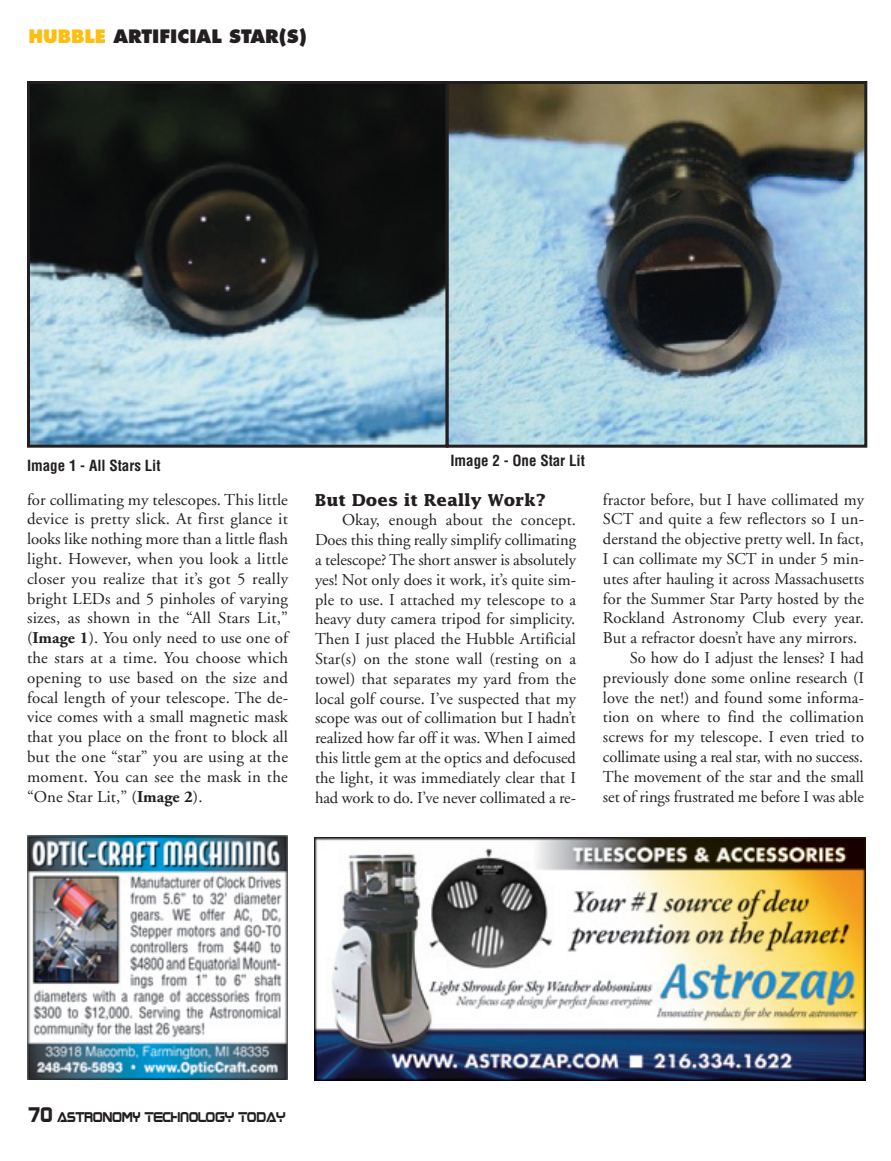
<style>
.page{position:relative;width:891px;height:1161px;background:#fff}
.page>*{position:absolute;margin:0;border:0;box-sizing:border-box;transform-origin:0 0}
.t1{font:800 18px "Futura";color:#231f20}
.t2{font:16.5px/19.8px "Adobe Garamond";color:#231f20;text-align:justify}
.t3{font:700 16.5px "Lucida";color:#231f20}
.t4{font:700 condensed 15px "Helvetica";color:#231f20}
.t5{font:11.4px "Boom Box";color:#231f20;scale:.9 1}
.s1{color:#fdbe12}
.s2{font-weight:700}
.s3{font-size:17.1px}
</style>
<div class="page">
<img style="left:315px;top:837px;width:550px;height:243px">
<img style="left:27px;top:836px;width:261px;height:244px">
<img style="left:31px;top:85px;width:414px;height:359px">
<div style="left:27px;top:81px;width:422px;height:367px;border:3px solid #231f20"></div>
<svg style="left:450px;top:85px;width:413px;height:359px;background:#80959a"></svg>
<div style="left:446px;top:81px;width:421px;height:367px;border:3px solid #231f20"></div>
<p class="t1" style="left:28px;top:29px;width:280px"><span class="s1">HUBBLE</span> ARTIFICIAL STAR(S)</p>
<p class="t4" style="left:27px;top:460px;width:135px">Image 1 - All Stars Lit</p>
<p class="t4" style="left:450px;top:455px;width:136px">Image 2 - One Star Lit</p>
<p class="t2" style="left:27px;top:491px;width:263px">for collimating my telescopes. This little device is pretty slick. At first glance it looks like nothing more than a little flash light. However, when you look a little closer you realize that it’s got 5 really bright LEDs and 5 pinholes of varying sizes, as shown in the “All Stars Lit,” (<span class="s2">Image 1</span>). You only need to use one of the stars at a time. You choose which opening to use based on the size and focal length of your telescope. The de&shy;vice comes with a small magnetic mask that you place on the front to block all but the one “star” you are using at the moment. You can see the mask in the “One Star Lit,” (<span class="s2">Image 2</span>).</p>
<p class="t3" style="left:315px;top:493px;width:232px">But Does it Really Work?</p>
<p class="t2" style="left:315px;top:512px;width:263px;text-indent:27px">Okay, enough about the concept.<br>Does this thing really simplify collimating a telescope? The short answer is absolutely yes! Not only does it work, it’s quite sim&shy;ple to use. I attached my telescope to a heavy duty camera tripod for simplicity.<br>Then I just placed the Hubble Artificial Star(s) on the stone wall (resting on a towel) that separates my yard from the local golf course. I’ve suspected that my scope was out of collimation but I hadn’t realized how far off it was. When I aimed this little gem at the optics and defocused the light, it was immediately clear that I had work to do. I’ve never collimated a re-</p>
<p class="t2" style="left:603px;top:491px;width:263px">fractor before, but I have collimated my</p>
<p class="t2" style="left:603px;top:511px;width:263px">SCT and quite a few reflectors so I un-</p>
<p class="t2" style="left:603px;top:531px;width:263px">derstand the objective pretty well. In fact,</p>
<p class="t2" style="left:603px;top:550px;width:263px">I can collimate my SCT in under 5 min-</p>
<p class="t2" style="left:603px;top:570px;width:263px">utes after hauling it across Massachusetts</p>
<p class="t2" style="left:603px;top:590px;width:262px">for the Summer Star Party hosted by the</p>
<p class="t2" style="left:603px;top:610px;width:263px">Rockland Astronomy Club every year.</p>
<p class="t2" style="left:603px;top:630px;width:256px">But a refractor doesn’t have any mirrors.</p>
<p class="t2" style="left:630px;top:649px;width:236px">So how do I adjust the lenses? I had</p>
<p class="t2" style="left:603px;top:669px;width:263px">previously done some online research (I</p>
<p class="t2" style="left:603px;top:689px;width:262px">love the net!) and found some informa-</p>
<p class="t2" style="left:603px;top:709px;width:263px">tion on where to find the collimation</p>
<p class="t2" style="left:603px;top:729px;width:263px">screws for my telescope. I even tried to</p>
<p class="t2" style="left:603px;top:748px;width:262px">collimate using a real star, with no success.</p>
<p class="t2" style="left:603px;top:768px;width:263px">The movement of the star and the small</p>
<p class="t2" style="left:603px;top:788px;width:262px">set of rings frustrated me before I was able</p>
<p class="t5" style="left:28px;top:1111px;width:287px"><span class="s3">70</span> ASTRONOMY TECHNOLOGY TODAY</p>
</div>
